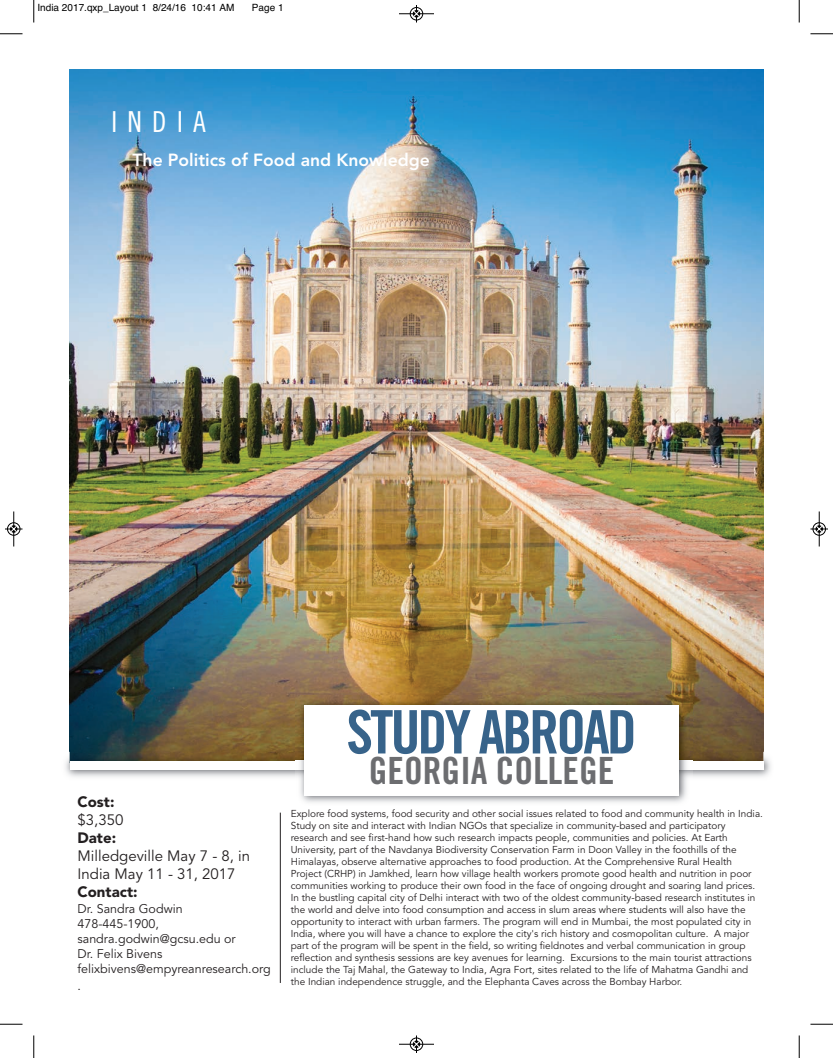
<style>
.page{position:relative;width:833px;height:1058px;background:#fff}
.page>*{position:absolute;margin:0;border:0;box-sizing:border-box;transform-origin:0 0}
.t1{font:60px "Trade Gothic Bold Cond Twenty";letter-spacing:-.05em;color:#37638a}
.t2{font:37.5px "Trade Gothic Bold Cond Twenty";color:#6c6d70}
.t3{font:28.88px "Trade Gothic Cond Eighteen";letter-spacing:.35em;color:#fff}
.t4{font:800 17.5px "Avenir LT Std";color:#fff}
.t5{font:15px/18px "Avenir LT Std";color:#231f20}
.t6{font:900 15px "Avenir LT Std";color:#231f20}
.t7{font:12.5px/15px "Avenir LT Std";color:#231f20}
.t8{font:10px/12px "Avenir LT Std";color:#231f20}
.t9{font:10px "Helvetica";color:#000}
</style>
<div class="page">
<img style="left:70px;top:70px;width:693px;height:681px">
<img style="left:65px;top:751px;width:706px;height:26px">
<img style="left:70px;top:751px;width:693px;height:10px">
<div style="left:70px;top:761px;width:693px;height:8px;background:#fff"></div>
<img style="left:295px;top:696px;width:397px;height:107px">
<div style="left:304px;top:704px;width:374px;height:91px;background:#fff"></div>
<hr style="left:280px;top:812px;width:1px;height:171px;background:#231f20">
<svg style="left:33px;top:0;width:2px;height:22px"></svg>
<svg style="left:0;top:33px;width:22px;height:2px"></svg>
<svg style="left:798px;top:0;width:2px;height:22px"></svg>
<svg style="left:810px;top:33px;width:22px;height:2px"></svg>
<svg style="left:33px;top:1035px;width:2px;height:23px"></svg>
<svg style="left:0;top:1023px;width:22px;height:2px"></svg>
<svg style="left:798px;top:1035px;width:2px;height:23px"></svg>
<svg style="left:810px;top:1023px;width:22px;height:2px"></svg>
<hr style="left:399px;top:14px;width:35px;height:1px;background:#000">
<div style="left:410px;top:7px;width:13px;height:13px;border:1px solid #000;border-radius:50%"></div>
<svg style="left:413px;top:5px;width:6px;height:17px"></svg>
<hr style="left:399px;top:1044px;width:35px;height:1px;background:#000">
<div style="left:410px;top:1037px;width:13px;height:13px;border:1px solid #000;border-radius:50%"></div>
<svg style="left:413px;top:1035px;width:6px;height:17px"></svg>
<hr style="left:14px;top:511px;width:1px;height:35px;background:#000">
<div style="left:7px;top:522px;width:13px;height:13px;border:1px solid #000;border-radius:50%"></div>
<svg style="left:5px;top:526px;width:17px;height:6px"></svg>
<hr style="left:819px;top:511px;width:1px;height:35px;background:#000">
<div style="left:812px;top:522px;width:13px;height:13px;border:1px solid #000;border-radius:50%"></div>
<svg style="left:810px;top:526px;width:18px;height:6px"></svg>
<p class="t9" style="left:38px;top:2px;width:198px">India 2017.qxp_Layout 1 8/24/16 10:41 AM</p>
<p class="t9" style="left:252px;top:2px;width:33px">Page 1</p>
<h3 class="t3" style="left:111px;top:111px;width:96px">INDIA</h3>
<h3 class="t4" style="left:132px;top:153px;width:299px">The Politics of Food and Knowledge</h3>
<h3 class="t6" style="left:78px;top:795px;width:38px">Cost:</h3>
<h3 class="t5" style="left:78px;top:811px;width:47px">$3,350</h3>
<h3 class="t6" style="left:78px;top:831px;width:40px">Date:</h3>
<h3 class="t5" style="left:77px;top:847px;width:174px">Milledgeville May 7 - 8, in<br>India May 11 - 31, 2017</h3>
<h3 class="t6" style="left:77px;top:885px;width:61px">Contact:</h3>
<p class="t7" style="left:78px;top:902px;width:195px">Dr. Sandra Godwin<br>478-445-1900, sandra.godwin@gcsu.edu or<br>Dr. Felix Bivens felixbivens@empyreanresearch.org</p>
<p class="t7" style="left:78px;top:979px;width:5px">.</p>
<h1 class="t1" style="left:346px;top:710px;width:292px">STUDY ABROAD</h1>
<h2 class="t2" style="left:368px;top:756px;width:247px">GEORGIA COLLEGE</h2>
<p class="t8" style="left:291px;top:808px;width:473px">Explore food systems, food security and other social issues related to food and community health in India.<br>Study on site and interact with Indian NGOs that specialize in community-based and participatory research and see first-hand how such research impacts people, communities and policies. At Earth University, part of the Navdanya Biodiversity Conservation Farm in Doon Valley in the foothills of the Himalayas, observe alternative approaches to food production. At the Comprehensive Rural Health Project (CRHP) in Jamkhed, learn how village health workers promote good health and nutrition in poor communities working to produce their own food in the face of ongoing drought and soaring land prices.<br>In the bustling capital city of Delhi interact with two of the oldest community-based research institutes in the world and delve into food consumption and access in slum areas where students will also have the opportunity to interact with urban farmers. The program will end in Mumbai, the most populated city in India, where you will have a chance to explore the city's rich history and cosmopolitan culture. A major part of the program will be spent in the field, so writing fieldnotes and verbal communication in group reflection and synthesis sessions are key avenues for learning. Excursions to the main tourist attractions include the Taj Mahal, the Gateway to India, Agra Fort, sites related to the life of Mahatma Gandhi and the Indian independence struggle, and the Elephanta Caves across the Bombay Harbor.</p>
</div>
